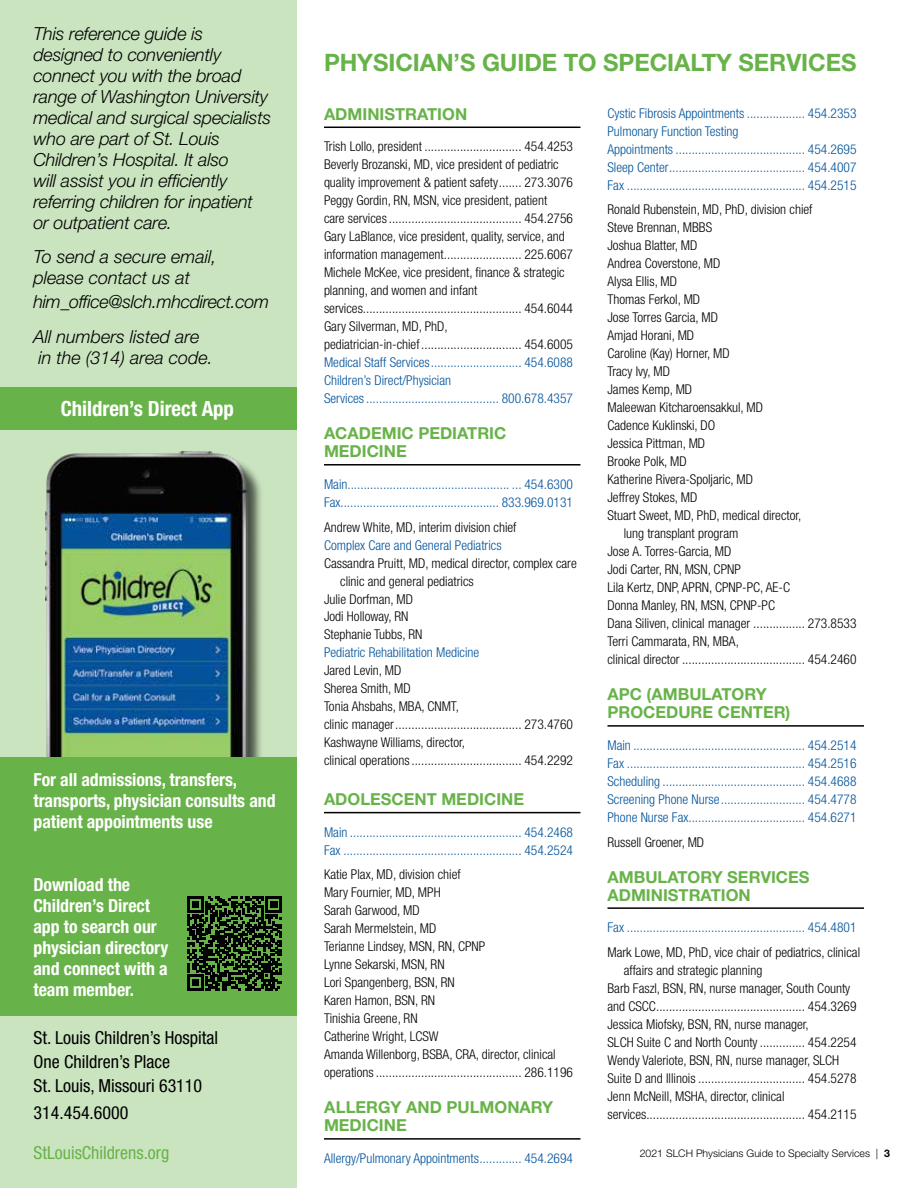
<style>
.page{position:relative;width:918px;height:1188px;background:#fff}
.page>*{position:absolute;margin:0;border:0;box-sizing:border-box;transform-origin:0 0}
.t1{font:700 24px "Helvetica Neue LT Std";letter-spacing:-.005em;color:#68b349}
.t2{font:700 condensed 21px "Helvetica Neue LT Std";letter-spacing:-.005em;color:#fff}
.t3{font:italic 300 18px/21px "Helvetica Neue LT Std";letter-spacing:-.01em;color:#000}
.t4{font:700 condensed 18px/21px "Helvetica Neue LT Std";letter-spacing:-.005em;color:#fff}
.t5{font:condensed 18px/24px "Helvetica Neue LT Std";color:#000}
.t6{font:condensed 18px "Helvetica Neue LT Std";color:#68b349}
.t7{font:700 16.5px/18px "Helvetica Neue LT Std";color:#68b349}
.t8{font:300 condensed 13.5px/18px "Helvetica Neue LT Std";color:#000}
.t9{font:300 condensed 13.5px/18px "Helvetica Neue LT Std";color:#00539b}
.t10{font:300 10.5px "Helvetica Neue LT Std";color:#000}
.s1{font-weight:700}
</style>
<div class="page">
<div style="left:0;top:0;width:297px;height:1188px;background:#cae4bf"></div>
<div style="left:48px;top:454px;width:216px;height:322px;background:#000;opacity:.65"></div>
<img style="left:46px;top:452px;width:201px;height:305px">
<div style="left:0;top:388px;width:297px;height:42px;background:#68b349"></div>
<div style="left:0;top:757px;width:297px;height:258px;background:#68b349"></div>
<hr style="left:324px;top:127px;width:256px;height:1px;background:#000">
<hr style="left:324px;top:464px;width:256px;height:2px;background:#000">
<hr style="left:324px;top:812px;width:256px;height:1px;background:#000">
<hr style="left:324px;top:1138px;width:256px;height:2px;background:#000">
<hr style="left:608px;top:725px;width:256px;height:2px;background:#000">
<hr style="left:608px;top:907px;width:256px;height:2px;background:#000">
<svg style="left:187px;top:896px;width:95px;height:95px"></svg>
<p class="t3" style="left:33px;top:23px;width:239px">This reference guide is designed to conveniently connect you with the broad range of Washington University medical and surgical specialists who are part of St. Louis<br>Children’s Hospital. It also<br>will assist you in efficiently referring children for inpatient or outpatient care.</p>
<h3 class="t3" style="left:33px;top:246px;width:185px">To send a secure email, please contact us at</h3>
<h3 class="t3" style="left:33px;top:285px;width:237px;line-height:34.5px">him_office@slch.mhcdirect.com<br>All numbers listed are</h3>
<h3 class="t3" style="left:38px;top:347px;width:176px">in the (314) area code.</h3>
<h2 class="t2" style="left:61px;top:396px;width:175px">Children’s Direct App</h2>
<h3 class="t4" style="left:33px;top:769px;width:244px">For all admissions, transfers, transports, physician consults and patient appointments use</h3>
<h3 class="t4" style="left:33px;top:874px;width:136px">Download the<br>Children’s Direct app to search our physician directory and connect with a team member.</h3>
<h3 class="t5" style="left:33px;top:1025px;width:186px">St. Louis Children’s Hospital<br>One Children’s Place<br>St. Louis, Missouri 63110</h3>
<h3 class="t5" style="left:33px;top:1100px;width:97px">314.454.6000</h3>
<h3 class="t6" style="left:33px;top:1142px;width:137px">StLouisChildrens.org</h3>
<h1 class="t1" style="left:324px;top:48px;width:534px">PHYSICIAN’S GUIDE TO SPECIALTY SERVICES</h1>
<p class="t7" style="left:324px;top:105px;width:145px">ADMINISTRATION</p>
<p class="t8" style="left:324px;top:137px;width:251px">Trish Lollo, president .............................. 454.4253<br>Beverly Brozanski, MD, vice president of pediatric quality improvement &amp; patient safety....... 273.3076<br>Peggy Gordin, RN, MSN, vice president, patient<br>care services......................................... 454.2756<br>Gary LaBlance, vice president, quality, service, and information management........................ 225.6067<br>Michele McKee, vice president, finance &amp; strategic planning, and women and infant services................................................. 454.6044<br>Gary Silverman, MD, PhD, pediatrician-in-chief............................... 454.6005</p>
<p class="t9" style="left:324px;top:353px;width:251px">Medical Staff Services............................ 454.6088<br>Children’s Direct/Physician<br>Services......................................... 800.678.4357</p>
<p class="t7" style="left:324px;top:424px;width:184px">ACADEMIC PEDIATRIC<br>MEDICINE</p>
<p class="t9" style="left:324px;top:475px;width:251px">Main.................................................. ... 454.6300<br>Fax................................................. 833.969.0131</p>
<p class="t8" style="left:324px;top:518px;width:194px">Andrew White, MD, interim division chief</p>
<p class="t9" style="left:324px;top:536px;width:179px">Complex Care and General Pediatrics</p>
<p class="t8" style="left:324px;top:554px;width:254px">Cassandra Pruitt, MD, medical director, complex care</p>
<p class="t8" style="left:340px;top:572px;width:135px">clinic and general pediatrics</p>
<p class="t8" style="left:324px;top:590px;width:90px">Julie Dorfman, MD</p>
<p class="t8" style="left:324px;top:608px;width:86px">Jodi Holloway, RN</p>
<p class="t8" style="left:324px;top:626px;width:100px">Stephanie Tubbs, RN</p>
<p class="t9" style="left:324px;top:644px;width:157px">Pediatric Rehabilitation Medicine</p>
<p class="t8" style="left:324px;top:662px;width:250px">Jared Levin, MD<br>Sherea Smith, MD<br>Tonia Ahsbahs, MBA, CNMT,<br>clinic manager....................................... 273.4760<br>Kashwayne Williams, director,<br>clinical operations.................................. 454.2292</p>
<p class="t7" style="left:324px;top:790px;width:202px">ADOLESCENT MEDICINE</p>
<p class="t9" style="left:324px;top:823px;width:250px">Main ..................................................... 454.2468<br>Fax ....................................................... 454.2524</p>
<p class="t8" style="left:324px;top:865px;width:250px">Katie Plax, MD, division chief<br>Mary Fournier, MD, MPH<br>Sarah Garwood, MD<br>Sarah Mermelstein, MD<br>Terianne Lindsey, MSN, RN, CPNP<br>Lynne Sekarski, MSN, RN<br>Lori Spangenberg, BSN, RN<br>Karen Hamon, BSN, RN<br>Tinishia Greene, RN<br>Catherine Wright, LCSW<br>Amanda Willenborg, BSBA, CRA, director, clinical operations ............................................. 286.1196</p>
<p class="t7" style="left:324px;top:1098px;width:231px">ALLERGY AND PULMONARY<br>MEDICINE</p>
<p class="t9" style="left:324px;top:1149px;width:250px">Allergy/Pulmonary Appointments............. 454.2694</p>
<p class="t9" style="left:608px;top:104px;width:250px">Cystic Fibrosis Appointments .................. 454.2353<br>Pulmonary Function Testing<br>Appointments ........................................ 454.2695<br>Sleep Center.......................................... 454.4007<br>Fax ....................................................... 454.2515</p>
<p class="t8" style="left:608px;top:200px;width:207px">Ronald Rubenstein, MD, PhD, division chief</p>
<p class="t8" style="left:608px;top:218px;width:106px">Steve Brennan, MBBS</p>
<p class="t8" style="left:608px;top:236px;width:91px">Joshua Blatter, MD</p>
<p class="t8" style="left:608px;top:254px;width:114px">Andrea Coverstone, MD</p>
<p class="t8" style="left:608px;top:272px;width:71px">Alysa Ellis, MD</p>
<p class="t8" style="left:608px;top:290px;width:94px">Thomas Ferkol, MD</p>
<p class="t8" style="left:608px;top:308px;width:112px">Jose Torres Garcia, MD</p>
<p class="t8" style="left:608px;top:326px;width:88px">Amjad Horani, MD</p>
<p class="t8" style="left:608px;top:344px;width:124px">Caroline (Kay) Horner, MD</p>
<p class="t8" style="left:608px;top:362px;width:64px">Tracy Ivy, MD</p>
<p class="t8" style="left:608px;top:380px;width:86px">James Kemp, MD</p>
<p class="t8" style="left:608px;top:398px;width:157px">Maleewan Kitcharoensakkul, MD</p>
<p class="t8" style="left:608px;top:416px;width:109px">Cadence Kuklinski, DO</p>
<p class="t8" style="left:608px;top:434px;width:99px">Jessica Pittman, MD</p>
<p class="t8" style="left:608px;top:452px;width:81px">Brooke Polk, MD</p>
<p class="t8" style="left:608px;top:470px;width:147px">Katherine Rivera-Spoljaric, MD</p>
<p class="t8" style="left:608px;top:488px;width:91px">Jeffrey Stokes, MD</p>
<p class="t8" style="left:608px;top:506px;width:196px">Stuart Sweet, MD, PhD, medical director,</p>
<p class="t8" style="left:624px;top:524px;width:116px">lung transplant program</p>
<p class="t8" style="left:608px;top:542px;width:125px">Jose A. Torres-Garcia, MD</p>
<p class="t8" style="left:608px;top:560px;width:135px">Jodi Carter, RN, MSN, CPNP</p>
<p class="t8" style="left:608px;top:578px;width:184px">Lila Kertz, DNP, APRN, CPNP-PC, AE-C</p>
<p class="t8" style="left:608px;top:596px;width:169px">Donna Manley, RN, MSN, CPNP-PC</p>
<p class="t8" style="left:608px;top:614px;width:250px">Dana Siliven, clinical manager ................ 273.8533</p>
<p class="t8" style="left:608px;top:632px;width:133px">Terri Cammarata, RN, MBA,</p>
<p class="t8" style="left:608px;top:650px;width:250px">clinical director ...................................... 454.2460</p>
<p class="t7" style="left:608px;top:685px;width:185px">APC (AMBULATORY<br>PROCEDURE CENTER)</p>
<p class="t9" style="left:608px;top:736px;width:250px;text-align:justify">Main ..................................................... 454.2514<br>Fax ....................................................... 454.2516<br>Scheduling ............................................ 454.4688<br>Screening Phone Nurse.......................... 454.4778<br>Phone Nurse Fax.................................... 454.6271</p>
<p class="t8" style="left:608px;top:833px;width:98px">Russell Groener, MD</p>
<p class="t7" style="left:608px;top:867px;width:204px">AMBULATORY SERVICES<br>ADMINISTRATION</p>
<p class="t9" style="left:608px;top:918px;width:250px">Fax ....................................................... 454.4801</p>
<p class="t8" style="left:608px;top:943px;width:254px">Mark Lowe, MD, PhD, vice chair of pediatrics, clinical</p>
<p class="t8" style="left:624px;top:961px;width:140px">affairs and strategic planning</p>
<p class="t8" style="left:608px;top:979px;width:244px">Barb Faszl, BSN, RN, nurse manager, South County</p>
<p class="t8" style="left:608px;top:997px;width:250px">and CSCC.............................................. 454.3269</p>
<p class="t8" style="left:608px;top:1015px;width:203px">Jessica Miofsky, BSN, RN, nurse manager,</p>
<p class="t8" style="left:608px;top:1033px;width:250px">SLCH Suite C and North County .............. 454.2254</p>
<p class="t8" style="left:608px;top:1051px;width:233px">Wendy Valeriote, BSN, RN, nurse manager, SLCH</p>
<p class="t8" style="left:608px;top:1069px;width:250px">Suite D and Illinois ................................. 454.5278</p>
<p class="t8" style="left:608px;top:1087px;width:179px">Jenn McNeill, MSHA, director, clinical</p>
<p class="t8" style="left:608px;top:1105px;width:251px">services................................................. 454.2115</p>
<p class="t10" style="left:640px;top:1146px;width:252px">2021 SLCH Physicians Guide to Specialty Services | <span class="s1">3</span></p>
</div>
